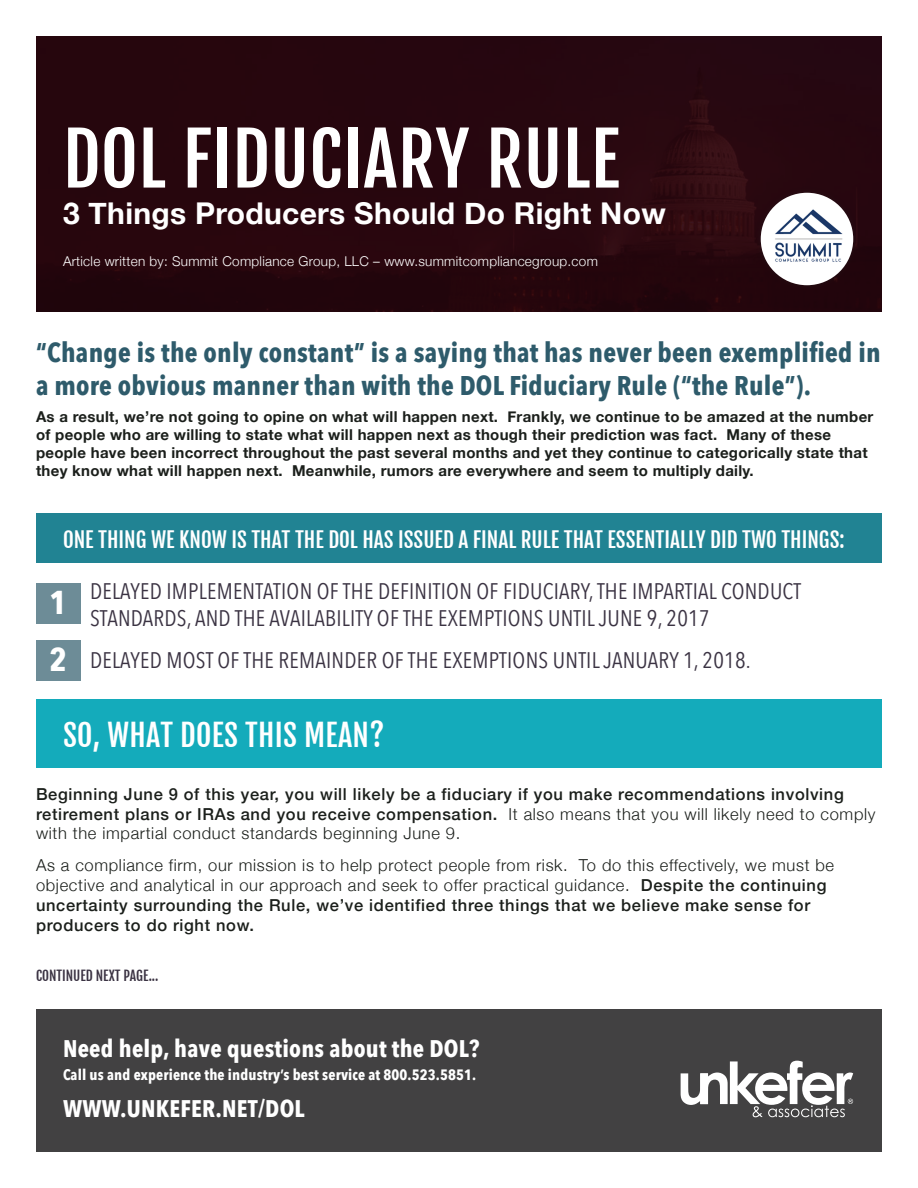
<style>
.page{position:relative;width:918px;height:1188px;background:#fff}
.page>*{position:absolute;margin:0;border:0;box-sizing:border-box;transform-origin:0 0}
.t1{font:72px "Fjalla One";letter-spacing:.01em;color:#fff}
.t2{font:700 33px "Avenir Next Condensed";color:#fff}
.t3{font:700 30px "Helvetica Neue";letter-spacing:.01em;color:#fff}
.t4{font:30px "Fjalla One";letter-spacing:.01em;color:#fff}
.t5{font:700 27px/32.4px "Avenir Next Condensed";letter-spacing:.01em;color:#2e5b6b}
.t6{font:700 24px "Avenir Next Condensed";letter-spacing:.01em;color:#fff}
.t7{font:22.5px/27px "Avenir Next Condensed";letter-spacing:.01em;color:#3b3343}
.t8{font:21px "Fjalla One";color:#fff}
.t9{font:300 16.5px/19.8px "Helvetica Neue";letter-spacing:.04em;color:#1b1f1b}
.t10{font:500 16.5px/19.8px "Helvetica Neue";letter-spacing:.04em;color:#1b1f1b}
.t11{font:700 15px/18px "Helvetica Neue";letter-spacing:.02em;color:#1b1f1b}
.t12{font:700 15px "Avenir Next Condensed";letter-spacing:.01em;color:#fff}
.t13{font:300 13.5px "Helvetica Neue";letter-spacing:.02em;color:#fff}
.t14{font:13.5px "Fjalla One";color:#3b3343}
.s1{font-weight:300}
.s2{font-weight:500}
</style>
<div class="page">
<div style="left:36px;top:36px;width:846px;height:276px;background:#27060e"></div>
<div style="left:36px;top:700px;width:846px;height:68px;background:#14abbb"></div>
<div style="left:36px;top:514px;width:846px;height:49px;background:#218393"></div>
<div style="left:36px;top:1010px;width:846px;height:142px;background:#424142"></div>
<svg style="left:681px;top:1061px;width:172px;height:56px"></svg>
<div style="left:761px;top:193px;width:92px;height:92px;background:#fff;border-radius:50%"></div>
<img style="left:769px;top:198px;width:79px;height:79px">
<div style="left:36px;top:640px;width:44px;height:41px;background:#6d8c97"></div>
<div style="left:36px;top:583px;width:44px;height:41px;background:#6d8c97"></div>
<p class="t1" style="left:63px;top:115px;width:559px">DOL FIDUCIARY RULE</p>
<p class="t3" style="left:63px;top:189px;width:604px">3 Things Producers Should Do Right Now</p>
<p class="t13" style="left:63px;top:250px;width:536px">Article written by: Summit Compliance Group, LLC – www.summitcompliancegroup.com</p>
<p class="t5" style="left:36px;top:336px;width:846px">“Change is the only constant” is a saying that has never been exemplified in a more obvious manner than with the DOL Fiduciary Rule (“the Rule”).</p>
<p class="t11" style="left:36px;top:408px;width:839px">As a result, we’re not going to opine on what will happen next. Frankly, we continue to be amazed at the number of people who are willing to state what will happen next as though their prediction was fact. Many of these people have been incorrect throughout the past several months and yet they continue to categorically state that they know what will happen next. Meanwhile, rumors are everywhere and seem to multiply daily.</p>
<p class="t8" style="left:63px;top:527px;width:783px">ONE THING WE KNOW IS THAT THE DOL HAS ISSUED A FINAL RULE THAT ESSENTIALLY DID TWO THINGS:</p>
<p class="t7" style="left:90px;top:576px;width:713px">DELAYED IMPLEMENTATION OF THE DEFINITION OF FIDUCIARY, THE IMPARTIAL CONDUCT<br>STANDARDS, AND THE AVAILABILITY OF THE EXEMPTIONS UNTIL JUNE 9, 2017</p>
<p class="t7" style="left:90px;top:645px;width:662px">DELAYED MOST OF THE REMAINDER OF THE EXEMPTIONS UNTIL JANUARY 1, 2018.</p>
<p class="t2" style="left:49px;top:583px;width:19px">1</p>
<p class="t2" style="left:49px;top:640px;width:19px">2</p>
<p class="t4" style="left:63px;top:717px;width:323px">SO, WHAT DOES THIS MEAN?</p>
<p class="t10" style="left:36px;top:783px;width:841px">Beginning June 9 of this year, you will likely be a fiduciary if you make recommendations involving retirement plans or IRAs and you receive compensation. <span class="s1">It also means that you will likely need to comply with the impartial conduct standards beginning June 9.</span></p>
<p class="t9" style="left:36px;top:854px;width:800px">As a compliance firm, our mission is to help protect people from risk. To do this effectively, we must be objective and analytical in our approach and seek to offer practical guidance. <span class="s2">Despite the continuing uncertainty surrounding the Rule, we’ve identified three things that we believe make sense for producers to do right now.</span></p>
<p class="t14" style="left:36px;top:968px;width:124px">CONTINUED NEXT PAGE...</p>
<p class="t6" style="left:63px;top:1034px;width:418px">Need help, have questions about the DOL?</p>
<p class="t12" style="left:63px;top:1065px;width:415px">Call us and experience the industry’s best service at 800.523.5851.</p>
<p class="t6" style="left:63px;top:1094px;width:243px">WWW.UNKEFER.NET/DOL</p>
</div>
